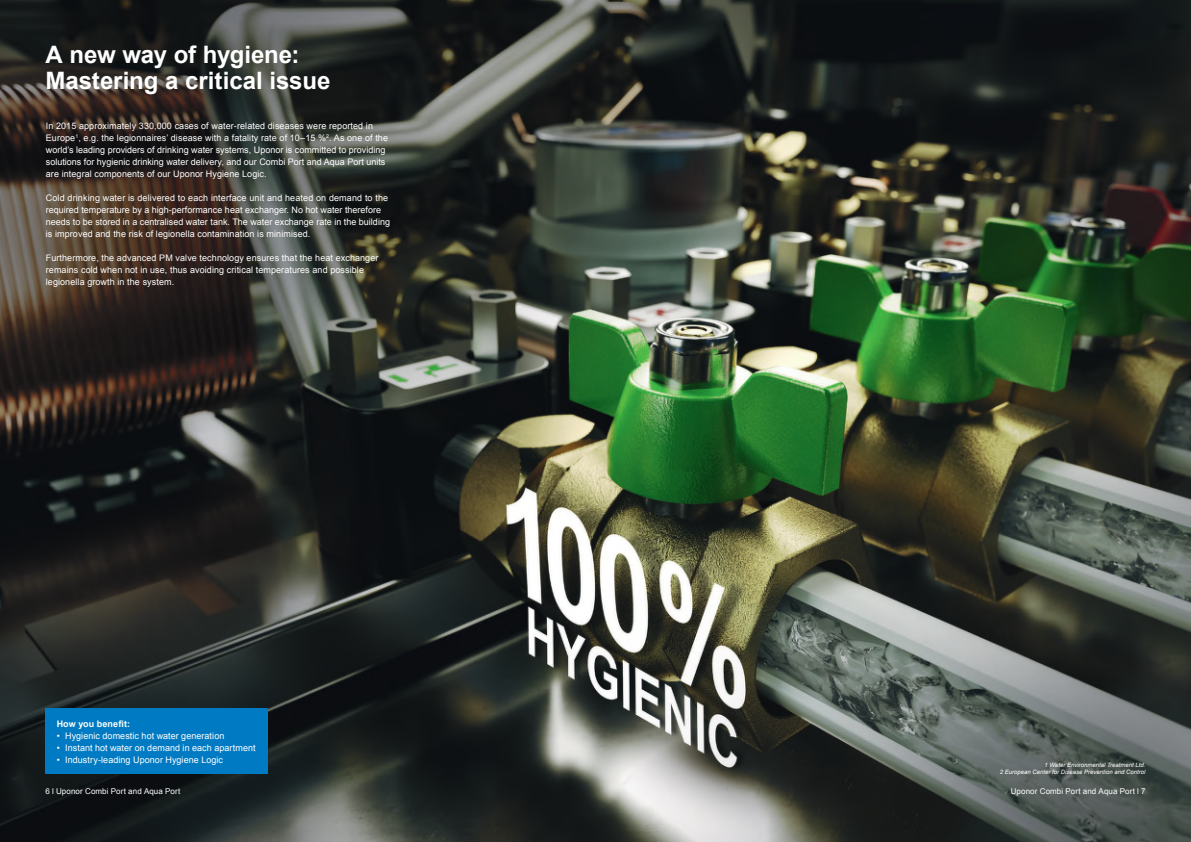
<style>
.page{position:relative;width:1191px;height:842px;background:#fff}
.page>*{position:absolute;margin:0;border:0;box-sizing:border-box;transform-origin:0 0}
.t1{font:700 24px/26px "Arial";color:#fff}
.t2{font:9px/12px "Arial";letter-spacing:.01em;color:#fff}
.t3{font:700 9px "Arial";letter-spacing:.01em;color:#fff}
.t4{font:8px "Arial";letter-spacing:.015em;color:#fff}
.t5{font:italic 6px/7.2px "Arial";color:#fff;text-align:right}
</style>
<div class="page">
<img style="left:0;top:0;width:1191px;height:842px">
<div style="left:45px;top:709px;width:223px;height:65px;background:#007bc3"></div>
<h1 class="t1" style="left:45px;top:42px;width:286px">A new way of hygiene:<br>Mastering a critical issue</h1>
<p class="t2" style="left:46px;top:120px;width:344px">In 2015 approximately 330,000 cases of water-related diseases were reported in Europe<sup>1</sup>, e.g. the legionnaires’ disease with a fatality rate of 10–15 %<sup>2</sup>. As one of the world’s leading providers of drinking water systems, Uponor is committed to providing solutions for hygienic drinking water delivery, and our Combi Port and Aqua Port units are integral components of our Uponor Hygiene Logic.</p>
<p class="t2" style="left:46px;top:192px;width:346px">Cold drinking water is delivered to each interface unit and heated on demand to the required temperature by a high-performance heat exchanger. No hot water therefore needs to be stored in a centralised water tank. The water exchange rate in the building is improved and the risk of legionella contamination is minimised.</p>
<p class="t2" style="left:46px;top:252px;width:334px">Furthermore, the advanced PM valve technology ensures that the heat exchanger remains cold when not in use, thus avoiding critical temperatures and possible legionella growth in the system.</p>
<p class="t3" style="left:57px;top:717px;width:75px">How you benefit:</p>
<p class="t2" style="left:57px;top:729px;width:169px">• Hygienic domestic hot water generation</p>
<p class="t2" style="left:57px;top:741px;width:200px">• Instant hot water on demand in each apartment</p>
<p class="t2" style="left:57px;top:753px;width:168px">• Industry-leading Uponor Hygiene Logic</p>
<p class="t5" style="left:999px;top:761px;width:147px">1 Water Environmental Treatment Ltd.<br>2 European Center for Disease Prevention and Control</p>
<p class="t4" style="left:45px;top:786px;width:136px">6 l Uponor Combi Port and Aqua Port</p>
<p class="t4" style="left:1010px;top:786px;width:136px">Uponor Combi Port and Aqua Port l 7</p>
</div>
